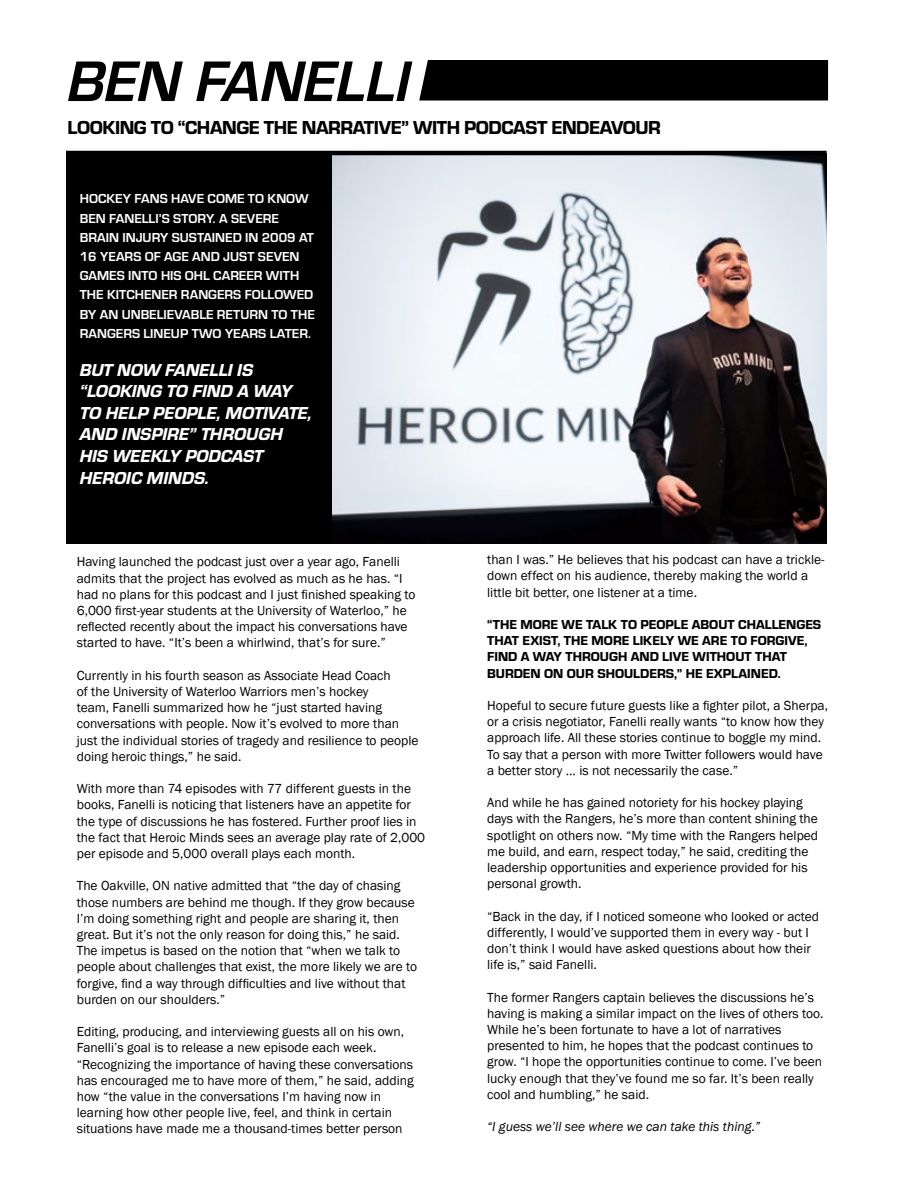
<style>
.page{position:relative;width:900px;height:1200px;background:#fff}
.page>*{position:absolute;margin:0;border:0;box-sizing:border-box;transform-origin:0 0}
.t1{font:italic 700 59.25px "Eurostile";color:#000}
.t2{font:19.5px "Eurostile Hea";letter-spacing:-.025em;color:#000}
.t3{font:18px/21.6px "Eurostile Hea Ita";color:#fff}
.t4{font:13.5px/16.2px "Franklin Gothic";color:#000}
.t5{font:700 13.5px/19.2px "Eurostile";color:#fff}
.t6{font:13.5px/16.2px "Eurostile Hea";color:#000}
.t7{font:italic 13.5px "Franklin Gothic";color:#000}
</style>
<div class="page">
<div style="left:419px;top:60px;width:409px;height:40px;background:#000"></div>
<div style="left:66px;top:153px;width:268px;height:391px;background:#000"></div>
<img style="left:332px;top:155px;width:495px;height:389px">
<hr style="left:66px;top:151px;width:761px;height:4px;background:#000">
<h1 class="t1" style="left:68px;top:41px;width:344px">BEN FANELLI</h1>
<h2 class="t2" style="left:68px;top:114px;width:595px">LOOKING TO “CHANGE THE NARRATIVE” WITH PODCAST ENDEAVOUR</h2>
<p class="t5" style="left:80px;top:188px;width:237px">HOCKEY FANS HAVE COME TO KNOW<br>BEN FANELLI’S STORY. A SEVERE<br>BRAIN INJURY SUSTAINED IN 2009 AT<br>16 YEARS OF AGE AND JUST SEVEN<br>GAMES INTO HIS OHL CAREER WITH<br>THE KITCHENER RANGERS FOLLOWED<br>BY AN UNBELIEVABLE RETURN TO THE<br>RANGERS LINEUP TWO YEARS LATER.</p>
<h3 class="t3" style="left:80px;top:358px;width:234px">BUT NOW FANELLI IS “LOOKING TO FIND A WAY<br>TO HELP PEOPLE, MOTIVATE,<br>AND INSPIRE” THROUGH<br>HIS WEEKLY PODCAST<br>HEROIC MINDS.</h3>
<p class="t4" style="left:77px;top:554px;width:340px">Having launched the podcast just over a year ago, Fanelli admits that the project has evolved as much as he has. “I had no plans for this podcast and I just finished speaking to 6,000 first-year students at the University of Waterloo,” he reflected recently about the impact his conversations have started to have. “It’s been a whirlwind, that’s for sure.”</p>
<p class="t4" style="left:77px;top:668px;width:343px">Currently in his fourth season as Associate Head Coach<br>of the University of Waterloo Warriors men’s hockey<br>team, Fanelli summarized how he “just started having conversations with people. Now it’s evolved to more than just the individual stories of tragedy and resilience to people doing heroic things,” he said.</p>
<p class="t4" style="left:77px;top:781px;width:350px">With more than 74 episodes with 77 different guests in the books, Fanelli is noticing that listeners have an appetite for the type of discussions he has fostered. Further proof lies in the fact that Heroic Minds sees an average play rate of 2,000 per episode and 5,000 overall plays each month.</p>
<p class="t4" style="left:77px;top:878px;width:342px">The Oakville, ON native admitted that “the day of chasing those numbers are behind me though. If they grow because I’m doing something right and people are sharing it, then great. But it’s not the only reason for doing this,” he said.<br>The impetus is based on the notion that “when we talk to people about challenges that exist, the more likely we are to forgive, find a way through difficulties and live without that burden on our shoulders.”</p>
<p class="t4" style="left:77px;top:1024px;width:338px">Editing, producing, and interviewing guests all on his own, Fanelli’s goal is to release a new episode each week. “Recognizing the importance of having these conversations has encouraged me to have more of them,” he said, adding how “the value in the conversations I’m having now in learning how other people live, feel, and think in certain situations have made me a thousand-times better person</p>
<p class="t4" style="left:487px;top:552px;width:339px">than I was.” He believes that his podcast can have a trickle&shy;down effect on his audience, thereby making the world a little bit better, one listener at a time.</p>
<p class="t6" style="left:487px;top:616px;width:336px">“THE MORE WE TALK TO PEOPLE ABOUT CHALLENGES THAT EXIST, THE MORE LIKELY WE ARE TO FORGIVE, FIND A WAY THROUGH AND LIVE WITHOUT THAT BURDEN ON OUR SHOULDERS,” HE EXPLAINED.</p>
<p class="t4" style="left:487px;top:698px;width:342px">Hopeful to secure future guests like a fighter pilot, a Sherpa, or a crisis negotiator, Fanelli really wants “to know how they approach life. All these stories continue to boggle my mind.<br>To say that a person with more Twitter followers would have a better story … is not necessarily the case.”</p>
<p class="t4" style="left:487px;top:795px;width:333px">And while he has gained notoriety for his hockey playing days with the Rangers, he’s more than content shining the spotlight on others now. “My time with the Rangers helped me build, and earn, respect today,” he said, crediting the leadership opportunities and experience provided for his personal growth.</p>
<p class="t4" style="left:487px;top:908px;width:333px">“Back in the day, if I noticed someone who looked or acted differently, I would’ve supported them in every way - but I don’t think I would have asked questions about how their life is,” said Fanelli.</p>
<p class="t4" style="left:487px;top:989px;width:338px">The former Rangers captain believes the discussions he’s having is making a similar impact on the lives of others too.<br>While he’s been fortunate to have a lot of narratives presented to him, he hopes that the podcast continues to grow. “I hope the opportunities continue to come. I’ve been lucky enough that they’ve found me so far. It’s been really cool and humbling,” he said.</p>
<p class="t7" style="left:487px;top:1118px;width:274px">“I guess we’ll see where we can take this thing.”</p>
</div>
